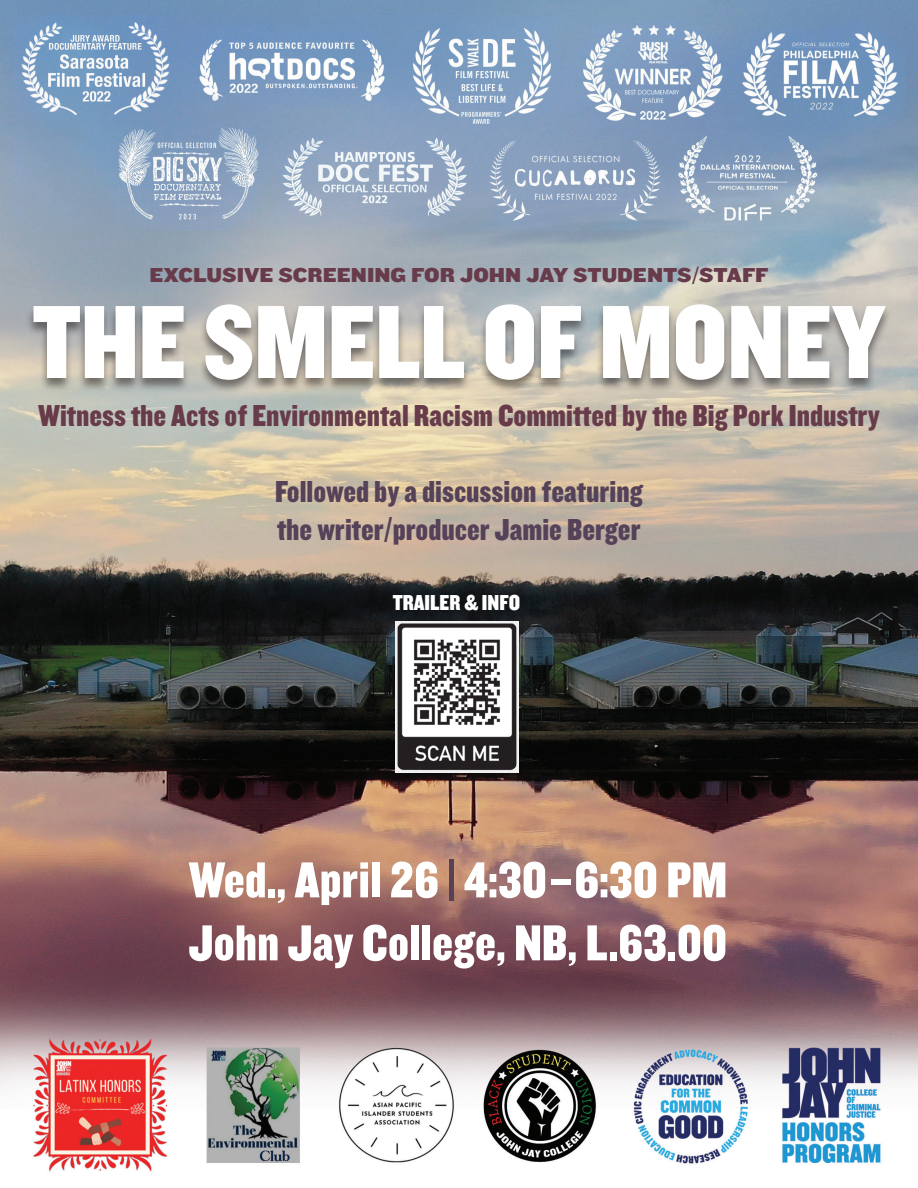
<style>
.page{position:relative;width:918px;height:1188px;background:#fff}
.page>*{position:absolute;margin:0;border:0;box-sizing:border-box;transform-origin:0 0}
.t1{font:108px "Knockout 70 Full Welterwt";color:#fff}
.t2{font:52.5px "Knockout 70 Full Welterwt";color:#fff}
.t3{font:31.5px "Knockout 70 Full Welterwt";color:#673b4a}
.t4{font:31.5px/37.8px "Knockout 70 Full Welterwt";color:#554158}
.t5{font:22.5px "Knockout 70 Full Welterwt";color:#fff}
.t6{font:21px "Knockout 72 Full Cruiserwt";color:#673b4a}
.s1{color:#554158}
</style>
<div class="page">
<img style="left:0;top:0;width:918px;height:1172px">
<div style="left:26px;top:304px;width:866px;height:90px;background:#231f20;opacity:.54"></div>
<img style="left:396px;top:621px;width:122px;height:151px">
<p class="t6" style="left:149px;top:261px;width:621px">EXCLUSIVE SCREENING FOR JOHN JAY STUDENTS/STAFF</p>
<p class="t1" style="left:32px;top:272px;width:855px">THE SMELL OF MONEY</p>
<p class="t3" style="left:38px;top:395px;width:843px">Witness the Acts of Environmental Racism Committed by the Big Pork Industry</p>
<p class="t4" style="left:275px;top:471px;width:369px">Followed by a discussion featuring the writer/producer Jamie Berger</p>
<p class="t5" style="left:393px;top:588px;width:129px">TRAILER &amp; INFO</p>
<p class="t2" style="left:189px;top:846px;width:540px">Wed., April 26 <span class="s1">|</span> 4:30–6:30 PM</p>
<p class="t2" style="left:189px;top:909px;width:540px">John Jay College, NB, L.63.00</p>
</div>
